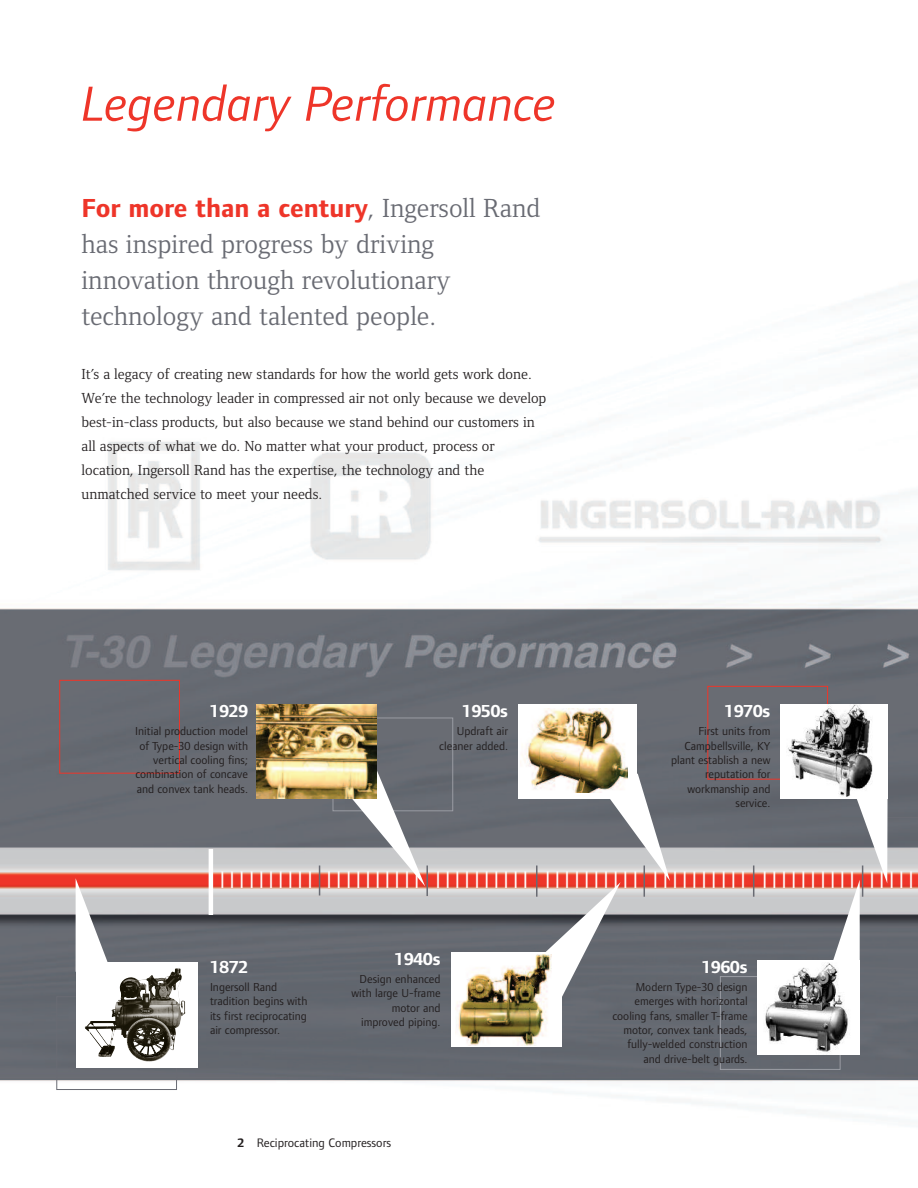
<style>
.page{position:relative;width:918px;height:1188px;background:#fff}
.page>*{position:absolute;margin:0;border:0;box-sizing:border-box;transform-origin:0 0}
.t1{font:italic 51px "Foundry Form Sans";color:#ee3529}
.t2{font:27px/36px "Foundry Form Serif";color:#696b73}
.t3{font:700 27px "Foundry Form Sans";color:#ee3529}
.t4{font:24px "Zapf Dingbats";color:#fff}
.t5{font:700 18px "Foundry Form Sans";color:#fff}
.t6{font:15px/24px "Foundry Form Serif";color:#231f20}
.t7{font:12.75px "Foundry Form Sans";color:#231f20}
.t8{font:12px/14.4px "Foundry Form Sans";color:#231f20;text-align:right}
.s1{font-family:"Foundry Form Serif";font-weight:400;color:#696b73}
.s2{font-weight:700}
</style>
<div class="page">
<img style="left:0;top:284px;width:918px;height:825px">
<hr style="left:209px;top:849px;width:4px;height:66px;background:#fff">
<hr style="left:319px;top:866px;width:1px;height:30px;background:#696b73">
<hr style="left:426px;top:866px;width:2px;height:30px;background:#696b73">
<hr style="left:536px;top:866px;width:2px;height:31px;background:#696b73">
<hr style="left:753px;top:866px;width:1px;height:31px;background:#696b73">
<div style="left:333px;top:718px;width:120px;height:93px;border:1px solid #9a9ca3"></div>
<div style="left:707px;top:686px;width:121px;height:94px;border:1px solid #ee3529"></div>
<div style="left:59px;top:680px;width:121px;height:94px;border:1px solid #ee3529"></div>
<div style="left:720px;top:976px;width:121px;height:94px;border:1px solid #9a9ca3"></div>
<div style="left:56px;top:996px;width:121px;height:94px;border:1px solid #696b73"></div>
<svg style="left:826px;top:724px;width:92px;height:262px;background:#978d90"></svg>
<div style="left:76px;top:963px;width:122px;height:105px;background:#fff"></div>
<img style="left:85px;top:968px;width:101px;height:94px">
<svg style="left:76px;top:878px;width:35px;height:94px"></svg>
<div style="left:780px;top:704px;width:108px;height:95px;background:#fff"></div>
<img style="left:788px;top:704px;width:85px;height:93px">
<div style="left:757px;top:960px;width:103px;height:94px;background:#fff"></div>
<img style="left:765px;top:963px;width:83px;height:90px">
<div style="left:451px;top:952px;width:110px;height:94px;background:#fff"></div>
<img style="left:455px;top:955px;width:93px;height:90px">
<svg style="left:340px;top:768px;width:85px;height:118px"></svg>
<img style="left:256px;top:704px;width:120px;height:95px">
<svg style="left:544px;top:773px;width:126px;height:231px"></svg>
<div style="left:519px;top:704px;width:118px;height:94px;background:#fff"></div>
<img style="left:522px;top:709px;width:105px;height:83px">
<h1 class="t1" style="left:82px;top:73px;width:476px">Legendary Performance</h1>
<h2 class="t3" style="left:82px;top:198px;width:460px">For more than a century<span class="s1">, Ingersoll Rand</span></h2>
<h2 class="t2" style="left:82px;top:226px;width:371px">has inspired progress by driving innovation through revolutionary technology and talented people.</h2>
<p class="t6" style="left:82px;top:362px;width:466px">It’s a legacy of creating new standards for how the world gets work done.<br>We’re the technology leader in compressed air not only because we develop best-in-class products, but also because we stand behind our customers in all aspects of what we do. No matter what your product, process or location, Ingersoll Rand has the expertise, the technology and the unmatched service to meet your needs.</p>
<h3 class="t5" style="left:210px;top:704px;width:40px">1929</h3>
<p class="t8" style="left:135px;top:725px;width:114px">Initial production model of Type-30 design with vertical cooling fins; combination of concave and convex tank heads.</p>
<h3 class="t5" style="left:462px;top:704px;width:47px">1950s</h3>
<p class="t8" style="left:439px;top:725px;width:70px">Updraft air cleaner added.</p>
<h3 class="t5" style="left:724px;top:704px;width:47px">1970s</h3>
<p class="t8" style="left:671px;top:725px;width:101px">First units from<br>Campbellsville, KY plant establish a new reputation for workmanship and service.</p>
<h3 class="t4" style="left:221px;top:866px;width:693px">❘❘❘❘❘❘❘❘❘❘ ❘❘❘❘❘❘❘❘❘❘ ❘❘❘❘❘❘❘❘❘❘ ❘❘❘❘❘❘❘❘❘❘ ❘❘❘❘❘❘❘❘❘❘ ❘❘❘❘❘❘❘❘❘❘ ❘❘❘❘❘</h3>
<h3 class="t5" style="left:210px;top:960px;width:40px">1872</h3>
<p class="t8" style="left:210px;top:981px;width:99px;text-align:left">Ingersoll Rand tradition begins with its first reciprocating air compressor.</p>
<h3 class="t5" style="left:395px;top:952px;width:47px">1940s</h3>
<p class="t8" style="left:352px;top:973px;width:90px">Design enhanced with large U-frame motor and improved piping.</p>
<p class="t7" style="left:238px;top:1138px;width:155px"><span class="s2">2</span> Reciprocating Compressors</p>
<h3 class="t5" style="left:702px;top:960px;width:47px">1960s</h3>
<p class="t8" style="left:612px;top:981px;width:137px">Modern Type-30 design emerges with horizontal cooling fans, smaller T-frame motor, convex tank heads, fully-welded construction and drive-belt guards.</p>
</div>
